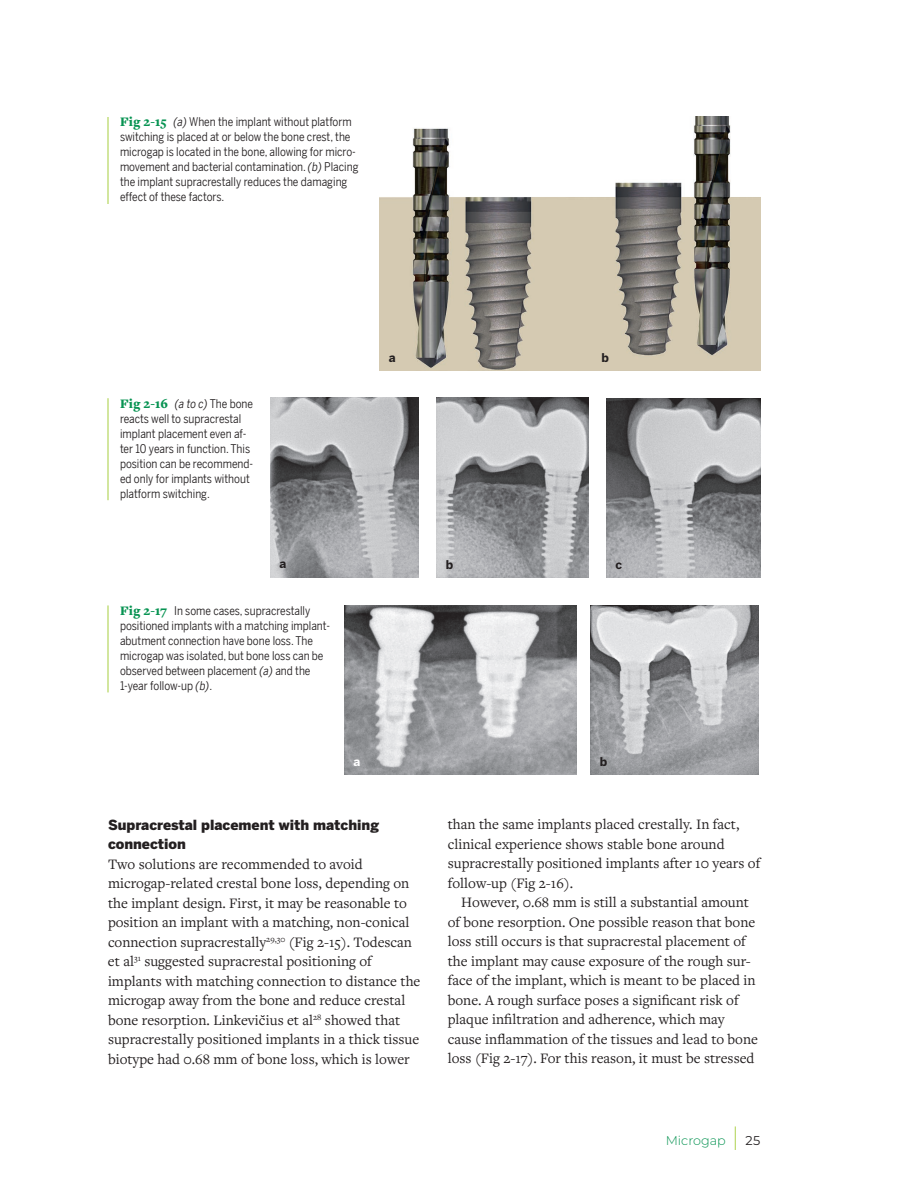
<style>
.page{position:relative;width:918px;height:1188px;background:#fff}
.page>*{position:absolute;margin:0;border:0;box-sizing:border-box;transform-origin:0 0}
.t1{font:15px/19.5px "Freight Text Pro";color:#231f20}
.t2{font:900 13.8px/19.5px "Benton Sans";color:#231f20}
.t3{font:900 13.5px "Freight Text Pro";color:#079352}
.t4{font:300 12.75px "Montserrat";color:#079352}
.t5{font:12px/15px "Benton Sans Condensed";color:#231f20}
.t6{font:700 12px "Benton Sans";color:#231f20}
.t7{font:700 12px "Benton Sans";color:#fff}
.s1{font-family:"Freight Text Pro";font-weight:900;font-size:13.5px;color:#079352}
.s2{font-style:italic}
.s3{font-family:"Benton Sans Condensed";font-weight:400;font-style:italic;font-size:12px;color:#231f20}
.s4{font-family:"Benton Sans Condensed";font-weight:400;font-size:12px;color:#231f20}
.s5{font-family:"Akzidenz Grotesk BQ"}
.s6{font-family:"Freight Text Pro";font-style:italic;font-size:27px;color:#b0d354}
.s7{font-weight:400;color:#231f20}
</style>
<div class="page">
<hr style="left:107px;top:117px;width:2px;height:87px;background:#b0d354">
<img style="left:380px;top:117px;width:380px;height:254px">
<hr style="left:107px;top:398px;width:2px;height:102px;background:#b0d354">
<img style="left:270px;top:398px;width:148px;height:179px">
<img style="left:437px;top:398px;width:151px;height:179px">
<img style="left:607px;top:398px;width:153px;height:180px">
<hr style="left:107px;top:605px;width:2px;height:87px;background:#b0d354">
<img style="left:344px;top:605px;width:233px;height:170px">
<img style="left:591px;top:605px;width:167px;height:170px">
<p class="t5" style="left:120px;top:114px;width:240px"><span class="s1">Fig 2-15</span> <span class="s2">(a)</span> When the implant without platform switching is placed at or below the bone crest, the microgap is located in the bone, allowing for micro&shy;movement and bacterial contamination. <span class="s2">(b)</span> Placing the implant supracrestally reduces the damaging effect of these factors.</p>
<p class="t3" style="left:120px;top:394px;width:135px">Fig 2-16 <span class="s3">(a to c)</span> <span class="s4">The bone</span></p>
<p class="t5" style="left:120px;top:410px;width:135px">reacts well to supracrestal implant placement even af&shy;ter 10 years in function. This position can be recommend&shy;ed only for implants without platform switching.</p>
<p class="t6" style="left:389px;top:350px;width:8px">a</p>
<p class="t6" style="left:602px;top:350px;width:9px">b</p>
<p class="t6" style="left:279px;top:556px;width:8px">a</p>
<p class="t6" style="left:446px;top:557px;width:9px">b</p>
<p class="t6" style="left:616px;top:557px;width:8px">c</p>
<p class="t5" style="left:120px;top:602px;width:212px"><span class="s1">Fig 2-17</span> In some cases, supracrestally positioned implants with a matching implant&shy;abutment connection have bone loss. The microgap was isolated, but bone loss can be observed between placement <span class="s2">(a)</span> and the 1-year follow-up <span class="s2">(b)</span>.</p>
<p class="t7" style="left:353px;top:754px;width:8px">a</p>
<p class="t6" style="left:600px;top:754px;width:9px">b</p>
<p class="t2" style="left:108px;top:815px;width:273px">Supracrestal placement with matching connection</p>
<p class="t1" style="left:108px;top:854px;width:314px">Two solutions are recommended to avoid microgap-related crestal bone loss, depending on the implant design. First, it may be reasonable to position an implant with a matching, non-conical connection supracrestally<sup>29,30</sup> (Fig 2-15). Todescan et al<sup>31</sup> suggested supracrestal positioning of implants with matching connection to distance the microgap away from the bone and reduce crestal bone resorption. Linkevic<span class="s5">˘</span>ius et al<sup>28</sup> showed that supracrestally positioned implants in a thick tissue biotype had 0.68 mm of bone loss, which is lower</p>
<p class="t1" style="left:448px;top:814px;width:314px">than the same implants placed crestally. In fact, clinical experience shows stable bone around supracrestally positioned implants after 10 years of follow-up (Fig 2-16).</p>
<p class="t1" style="left:448px;top:892px;width:312px;text-indent:14px">However, 0.68 mm is still a substantial amount of bone resorption. One possible reason that bone loss still occurs is that supracrestal placement of the implant may cause exposure of the rough sur&shy;face of the implant, which is meant to be placed in bone. A rough surface poses a significant risk of plaque infiltration and adherence, which may cause inflammation of the tissues and lead to bone loss (Fig 2-17). For this reason, it must be stressed</p>
<p class="t4" style="left:666px;top:1132px;width:96px">Microgap <span class="s6">|</span> <span class="s7">25</span></p>
</div>
